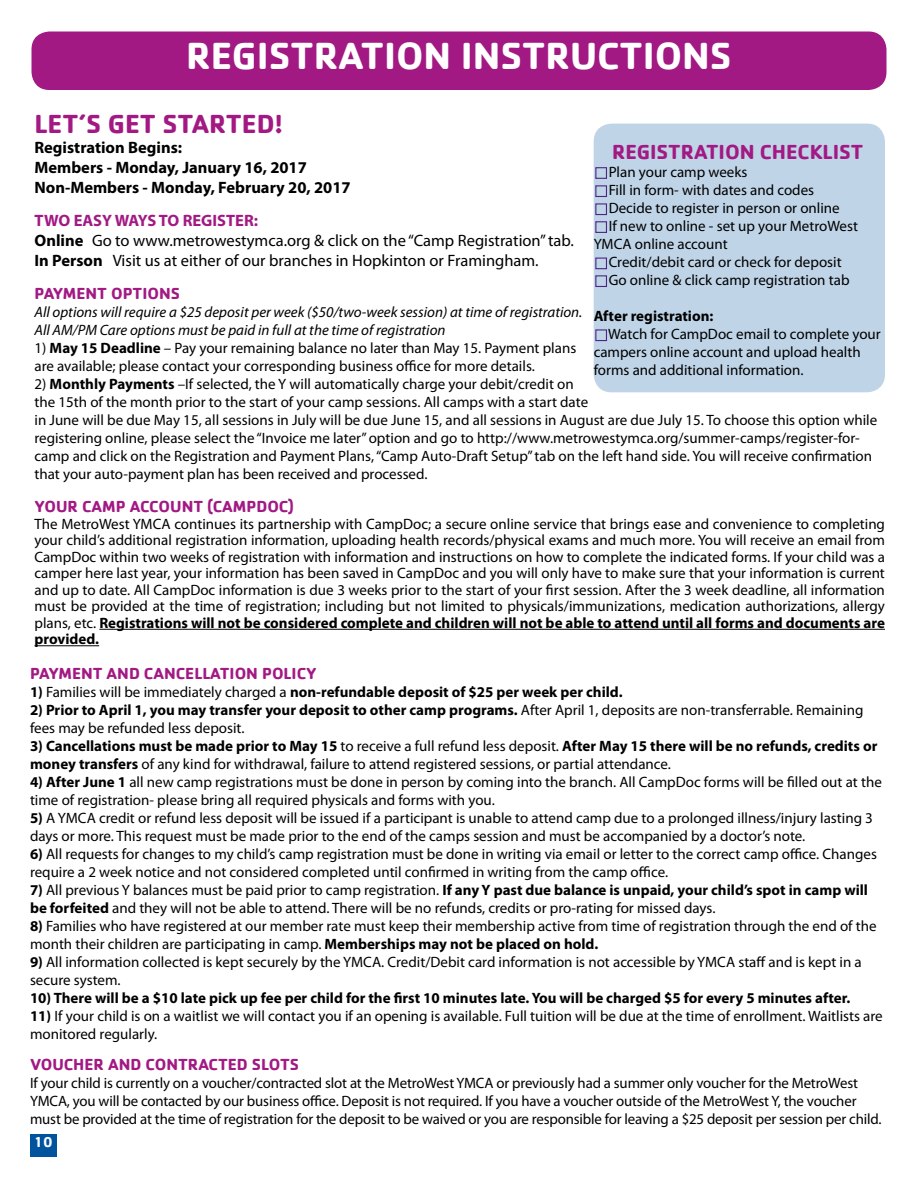
<style>
.page{position:relative;width:918px;height:1188px;background:#fff}
.page>*{position:absolute;margin:0;border:0;box-sizing:border-box;transform-origin:0 0}
.t1{font:700 39px "Cachet";color:#fff}
.t2{font:700 27px "Cachet";color:#a21984}
.t3{font:700 21px "Cachet";color:#a21984}
.t4{font:16.5px/19.8px "Myriad Pro";color:#000}
.t5{font:700 16.5px "Cachet";color:#a21984}
.t6{font:700 16.5px/19.8px "Myriad Pro";color:#000}
.t7{font:15px/18px "Myriad Pro";color:#000}
.t8{font:700 15px "Myriad Pro";color:#000}
.t9{font:italic 15px/18px "Myriad Pro";color:#000}
.t10{font:700 15px "Cachet";color:#fff}
.s1{font-weight:700;color:#a21984}
.s2{font-weight:700}
.s3{font-weight:400}
</style>
<div class="page">
<div style="left:30px;top:1134px;width:27px;height:22px;background:#00549e"></div>
<div style="left:32px;top:32px;width:854px;height:58px;background:#a21984;border-radius:18px"></div>
<hr style="left:99px;top:629px;width:786px;height:1px;background:#000">
<hr style="left:34px;top:645px;width:65px;height:1px;background:#000">
<div style="left:594px;top:124px;width:291px;height:268px;background:#bfd4e7;border-radius:18px"></div>
<div style="left:595px;top:185px;width:12px;height:12px;border:1px solid #4f2683"></div>
<div style="left:595px;top:167px;width:12px;height:12px;border:1px solid #4f2683"></div>
<div style="left:595px;top:203px;width:12px;height:12px;border:1px solid #4f2683"></div>
<div style="left:595px;top:221px;width:12px;height:12px;border:1px solid #4f2683"></div>
<div style="left:595px;top:258px;width:12px;height:11px;border:1px solid #4f2683"></div>
<div style="left:595px;top:275px;width:12px;height:12px;border:1px solid #4f2683"></div>
<div style="left:595px;top:329px;width:12px;height:12px;border:1px solid #4f2683"></div>
<h1 class="t1" style="left:186px;top:31px;width:547px">REGISTRATION INSTRUCTIONS</h1>
<h2 class="t2" style="left:34px;top:107px;width:250px">LET’S GET STARTED!</h2>
<p class="t6" style="left:34px;top:137px;width:318px">Registration Begins:<br>Members - Monday, January 16, 2017<br>Non-Members - Monday, February 20, 2017</p>
<p class="t4" style="left:34px;top:210px;width:541px"><span class="s1">TWO EASY WAYS TO REGISTER:<br></span><span class="s2">Online</span> Go to www.metrowestymca.org &amp; click on the “Camp Registration” tab.<br><span class="s2">In Person</span> Visit us at either of our branches in Hopkinton or Framingham.</p>
<p class="t5" style="left:34px;top:283px;width:147px">PAYMENT OPTIONS</p>
<p class="t9" style="left:34px;top:303px;width:549px">All options will require a $25 deposit per week ($50/two-week session) at time of registration.<br>All AM/PM Care options must be paid in full at the time of registration</p>
<p class="t7" style="left:34px;top:339px;width:543px">1) <span class="s2">May 15 Deadline</span> – Pay your remaining balance no later than May 15. Payment plans are available; please contact your corresponding business office for more details.</p>
<p class="t7" style="left:34px;top:375px;width:844px">2) <span class="s2">Monthly Payments</span> –If selected, the Y will automatically charge your debit/credit on<br>the 15th of the month prior to the start of your camp sessions. All camps with a start date<br>in June will be due May 15, all sessions in July will be due June 15, and all sessions in August are due July 15. To choose this option while registering online, please select the “Invoice me later” option and go to http://www.metrowestymca.org/summer-camps/register-for&shy;camp and click on the Registration and Payment Plans, “Camp Auto-Draft Setup” tab on the left hand side. You will receive confirmation that your auto-payment plan has been received and processed.</p>
<p class="t5" style="left:34px;top:496px;width:261px">YOUR CAMP ACCOUNT (CAMPDOC)</p>
<p class="t7" style="left:34px;top:515px;width:852px;line-height:16.5px;text-align:justify">The MetroWest YMCA continues its partnership with CampDoc; a secure online service that brings ease and convenience to completing your child’s additional registration information, uploading health records/physical exams and much more. You will receive an email from CampDoc within two weeks of registration with information and instructions on how to complete the indicated forms. If your child was a camper here last year, your information has been saved in CampDoc and you will only have to make sure that your information is current and up to date. All CampDoc information is due 3 weeks prior to the start of your first session. After the 3 week deadline, all information must be provided at the time of registration; including but not limited to physicals/immunizations, medication authorizations, allergy plans, etc. <span class="s2">Registrations will not be considered complete and children will not be able to attend until all forms and documents are provided.</span></p>
<p class="t5" style="left:30px;top:662px;width:288px">PAYMENT AND CANCELLATION POLICY</p>
<p class="t8" style="left:30px;top:682px;width:594px">1) <span class="s3">Families will be immediately charged a</span> non-refundable deposit of $25 per week per child.</p>
<p class="t7" style="left:30px;top:700px;width:835px"><span class="s2">2) Prior to April 1, you may transfer your deposit to other camp programs.</span> After April 1, deposits are non-transferrable. Remaining fees may be refunded less deposit.</p>
<p class="t7" style="left:30px;top:736px;width:849px"><span class="s2">3) Cancellations must be made prior to May 15</span> to receive a full refund less deposit. <span class="s2">After May 15 there will be no refunds, credits or money transfers</span> of any kind for withdrawal, failure to attend registered sessions, or partial attendance.</p>
<p class="t7" style="left:30px;top:772px;width:853px"><span class="s2">4) After June 1</span> all new camp registrations must be done in person by coming into the branch. All CampDoc forms will be filled out at the time of registration- please bring all required physicals and forms with you.</p>
<p class="t7" style="left:30px;top:808px;width:844px"><span class="s2">5)</span> A YMCA credit or refund less deposit will be issued if a participant is unable to attend camp due to a prolonged illness/injury lasting 3 days or more. This request must be made prior to the end of the camps session and must be accompanied by a doctor’s note.</p>
<p class="t7" style="left:30px;top:844px;width:848px"><span class="s2">6)</span> All requests for changes to my child’s camp registration must be done in writing via email or letter to the correct camp office. Changes require a 2 week notice and not considered completed until confirmed in writing from the camp office.</p>
<p class="t7" style="left:30px;top:880px;width:840px"><span class="s2">7)</span> All previous Y balances must be paid prior to camp registration. <span class="s2">If any Y past due balance is unpaid, your child’s spot in camp will be forfeited</span> and they will not be able to attend. There will be no refunds, credits or pro-rating for missed days.</p>
<p class="t7" style="left:30px;top:916px;width:848px"><span class="s2">8)</span> Families who have registered at our member rate must keep their membership active from time of registration through the end of the month their children are participating in camp. <span class="s2">Memberships may not be placed on hold.</span></p>
<p class="t7" style="left:30px;top:952px;width:833px"><span class="s2">9)</span> All information collected is kept securely by the YMCA. Credit/Debit card information is not accessible by YMCA staff and is kept in a secure system.</p>
<p class="t8" style="left:30px;top:988px;width:822px">10) There will be a $10 late pick up fee per child for the first 10 minutes late. You will be charged $5 for every 5 minutes after.</p>
<p class="t7" style="left:30px;top:1006px;width:854px"><span class="s2">11)</span> If your child is on a waitlist we will contact you if an opening is available. Full tuition will be due at the time of enrollment. Waitlists are monitored regularly.</p>
<p class="t5" style="left:30px;top:1054px;width:271px">VOUCHER AND CONTRACTED SLOTS</p>
<p class="t7" style="left:30px;top:1074px;width:853px">If your child is currently on a voucher/contracted slot at the MetroWest YMCA or previously had a summer only voucher for the MetroWest<br>YMCA, you will be contacted by our business office. Deposit is not required. If you have a voucher outside of the MetroWest Y, the voucher must be provided at the time of registration for the deposit to be waived or you are responsible for leaving a $25 deposit per session per child.</p>
<h3 class="t3" style="left:612px;top:139px;width:253px">REGISTRATION CHECKLIST</h3>
<p class="t7" style="left:609px;top:163px;width:140px">Plan your camp weeks</p>
<p class="t7" style="left:609px;top:181px;width:207px">Fill in form- with dates and codes</p>
<p class="t7" style="left:609px;top:199px;width:233px">Decide to register in person or online</p>
<p class="t7" style="left:609px;top:217px;width:251px">If new to online - set up your MetroWest</p>
<p class="t7" style="left:594px;top:235px;width:135px">YMCA online account</p>
<p class="t7" style="left:609px;top:253px;width:234px">Credit/debit card or check for deposit</p>
<p class="t7" style="left:609px;top:271px;width:242px">Go online &amp; click camp registration tab</p>
<p class="t8" style="left:594px;top:306px;width:121px">After registration:</p>
<p class="t7" style="left:594px;top:325px;width:289px;text-indent:14px">Watch for CampDoc email to complete your campers online account and upload health forms and additional information.</p>
<p class="t10" style="left:34px;top:1132px;width:20px">10</p>
</div>
